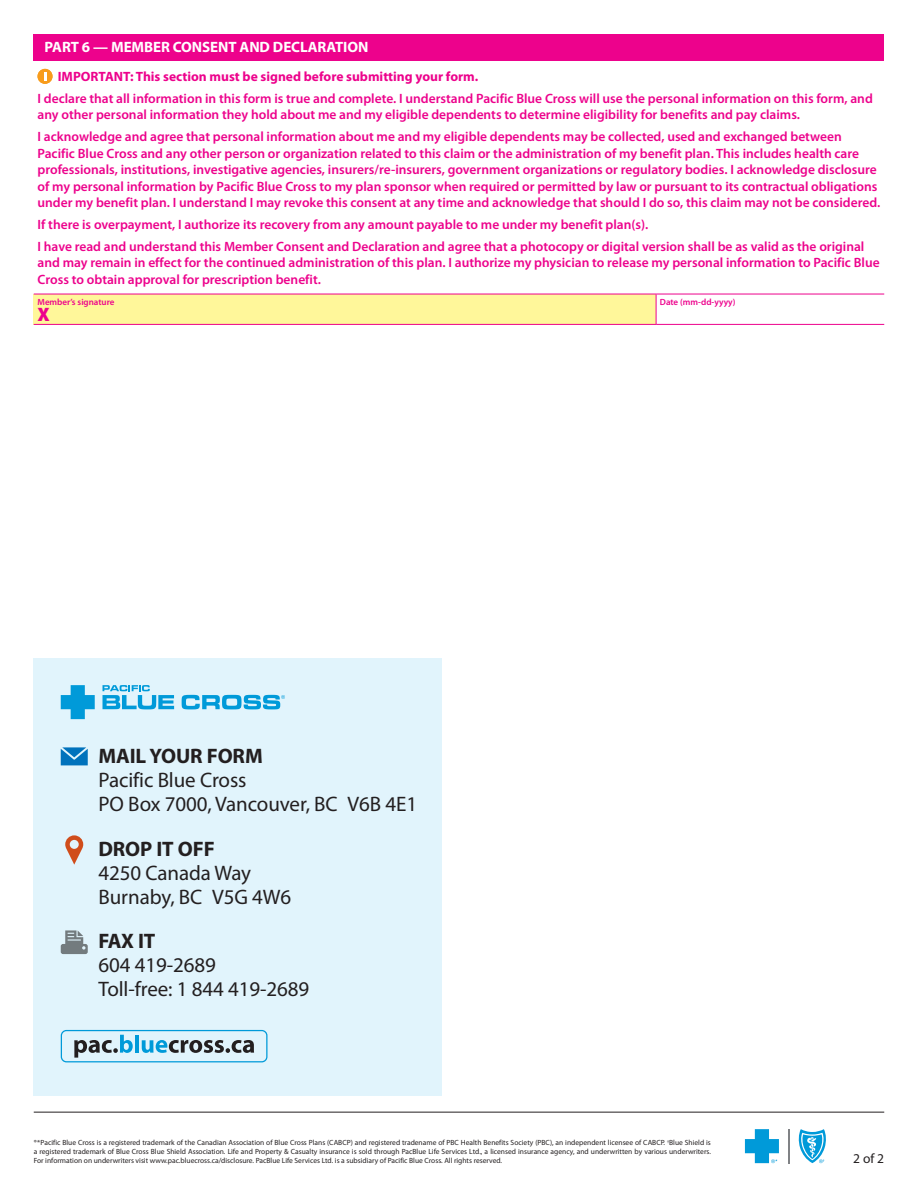
<style>
.page{position:relative;width:918px;height:1188px;background:#fff}
.page>*{position:absolute;margin:0;border:0;box-sizing:border-box;transform-origin:0 0}
.t1{font:21px/24px "Myriad Pro";letter-spacing:-.005em;color:#231f20}
.t2{font:700 21px "Myriad Pro";letter-spacing:-.005em;color:#231f20}
.t3{font:900 19.5px "Myriad Pro";color:#ed028c}
.t4{font:700 15px "Myriad Pro";letter-spacing:-.005em;color:#fff}
.t5{font:600 13.5px/16.5px "Myriad Pro";color:#ed028c}
.t6{font:700 13.5px "Myriad Pro";color:#ed028c}
.t7{font:13.5px "Myriad Pro";color:#231f20}
.t8{font:600 9px "Myriad Pro";color:#ed028c}
.t9{font:7.5px/9px "Myriad Pro";color:#231f20;text-align:justify}
</style>
<div class="page">
<div style="left:34px;top:658px;width:408px;height:437px;background:#e1f4fc"></div>
<svg style="left:182px;top:695px;width:103px;height:14px"></svg>
<svg style="left:103px;top:685px;width:71px;height:24px"></svg>
<svg style="left:61px;top:685px;width:34px;height:34px"></svg>
<svg style="left:61px;top:747px;width:27px;height:18px"></svg>
<svg style="left:65px;top:835px;width:18px;height:30px"></svg>
<svg style="left:61px;top:930px;width:27px;height:24px"></svg>
<div style="left:61px;top:1030px;width:206px;height:32px;border:1px solid #009ad9;border-radius:5px"></div>
<svg style="left:74px;top:1035px;width:59px;height:23px"></svg>
<hr style="left:135px;top:1035px;width:4px;height:18px;background:#009ad9">
<svg style="left:142px;top:1040px;width:112px;height:13px"></svg>
<hr style="left:34px;top:1112px;width:850px;height:1px;background:#231f20">
<div style="left:34px;top:34px;width:850px;height:27px;background:#ed028c"></div>
<div style="left:34px;top:294px;width:622px;height:30px;background:#fff79a"></div>
<hr style="left:34px;top:294px;width:622px;height:1px;background:#ed028c">
<hr style="left:656px;top:294px;width:228px;height:1px;background:#ed028c">
<hr style="left:656px;top:294px;width:1px;height:30px;background:#ed028c">
<hr style="left:34px;top:324px;width:622px;height:1px;background:#ed028c">
<hr style="left:656px;top:324px;width:228px;height:1px;background:#ed028c">
<svg style="left:38px;top:69px;width:15px;height:15px"></svg>
<svg style="left:798px;top:1129px;width:28px;height:34px"></svg>
<hr style="left:788px;top:1129px;width:1px;height:34px;background:#808285">
<svg style="left:745px;top:1129px;width:34px;height:34px"></svg>
<p class="t4" style="left:45px;top:37px;width:325px">PART 6 — MEMBER CONSENT AND DECLARATION</p>
<p class="t6" style="left:58px;top:68px;width:422px">IMPORTANT: This section must be signed before submitting your form.</p>
<p class="t5" style="left:38px;top:90px;width:837px">I declare that all information in this form is true and complete. I understand Pacific Blue Cross will use the personal information on this form, and any other personal information they hold about me and my eligible dependents to determine eligibility for benefits and pay claims.</p>
<p class="t5" style="left:38px;top:128px;width:844px">I acknowledge and agree that personal information about me and my eligible dependents may be collected, used and exchanged between Pacific Blue Cross and any other person or organization related to this claim or the administration of my benefit plan. This includes health care professionals, institutions, investigative agencies, insurers/re-insurers, government organizations or regulatory bodies. I acknowledge disclosure of my personal information by Pacific Blue Cross to my plan sponsor when required or permitted by law or pursuant to its contractual obligations under my benefit plan. I understand I may revoke this consent at any time and acknowledge that should I do so, this claim may not be considered.</p>
<p class="t5" style="left:38px;top:213px;width:828px;line-height:21.9px">If there is overpayment, I authorize its recovery from any amount payable to me under my benefit plan(s).<br>I have read and understand this Member Consent and Declaration and agree that a photocopy or digital version shall be as valid as the original</p>
<p class="t5" style="left:38px;top:254px;width:844px">and may remain in effect for the continued administration of this plan. I authorize my physician to release my personal information to Pacific Blue<br>Cross to obtain approval for prescription benefit.</p>
<p class="t8" style="left:38px;top:296px;width:78px">Member’s signature</p>
<h2 class="t3" style="left:38px;top:301px;width:14px">X</h2>
<p class="t8" style="left:660px;top:296px;width:77px">Date (mm-dd-yyyy)</p>
<h1 class="t2" style="left:98px;top:743px;width:166px">MAIL YOUR FORM</h1>
<h1 class="t1" style="left:99px;top:768px;width:320px">Pacific Blue Cross<br>PO Box 7000, Vancouver, BC V6B 4E1</h1>
<h1 class="t2" style="left:98px;top:835px;width:118px">DROP IT OFF</h1>
<h1 class="t1" style="left:99px;top:860px;width:194px">4250 Canada Way<br>Burnaby, BC V5G 4W6</h1>
<h1 class="t2" style="left:98px;top:927px;width:59px">FAX IT</h1>
<h1 class="t1" style="left:99px;top:953px;width:212px">604 419-2689<br>Toll-free: 1 844 419-2689</h1>
<p class="t9" style="left:34px;top:1138px;width:679px">®*Pacific Blue Cross is a registered trademark of the Canadian Association of Blue Cross Plans (CABCP) and registered tradename of PBC Health Benefits Society (PBC), an independent licensee of CABCP. <sup>†</sup>Blue Shield is a registered trademark of Blue Cross Blue Shield Association. Life and Property &amp; Casualty insurance is sold through PacBlue Life Services Ltd., a licensed insurance agency, and underwritten by various underwriters.<br>For information on underwriters visit www.pac.bluecross.ca/disclosure. PacBlue Life Services Ltd. is a subsidiary of Pacific Blue Cross. All rights reserved.</p>
<p class="t7" style="left:853px;top:1150px;width:32px">2 of 2</p>
</div>
